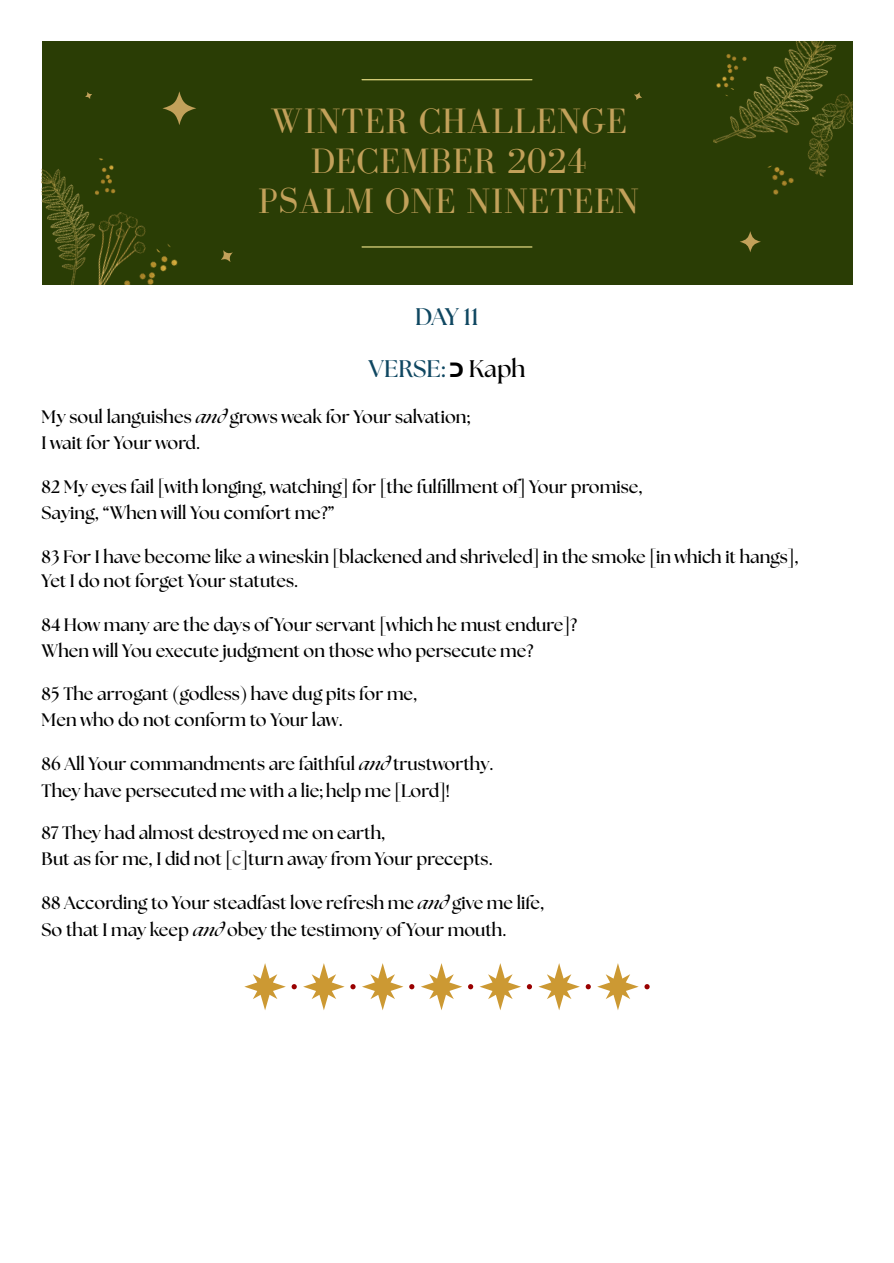
<style>
.page{position:relative;width:894px;height:1263px;background:#fff}
.page>*{position:absolute;margin:0;border:0;box-sizing:border-box;transform-origin:0 0}
.t1{font:36.3px/39.9px "Bodoni FLF";letter-spacing:.015em;color:#c2a15a;text-align:center}
.t2{font:700 24px "The Seasons";color:#0f4761}
.t3{font:700 18px/25.8px "The Seasons";color:#000}
.s1{font-family:"Noto Sans Hebrew";color:#000}
.s2{color:#000}
.s3{font-style:italic}
.s4{color:#4a4a4a}
</style>
<div class="page">
<div style="left:42px;top:42px;width:810px;height:243px;background:#2a3d05"></div>
<hr style="left:362px;top:246px;width:169px;height:2px;background:#e6dc83">
<hr style="left:362px;top:79px;width:169px;height:1px;background:#e6dc83">
<img style="left:713px;top:42px;width:124px;height:102px">
<img style="left:42px;top:169px;width:42px;height:99px">
<img style="left:794px;top:81px;width:58px;height:96px">
<img style="left:713px;top:47px;width:35px;height:43px">
<img style="left:713px;top:74px;width:20px;height:22px">
<img style="left:155px;top:244px;width:23px;height:28px">
<img style="left:767px;top:159px;width:32px;height:36px">
<img style="left:94px;top:158px;width:22px;height:37px">
<svg style="left:634px;top:92px;width:8px;height:8px"></svg>
<svg style="left:162px;top:91px;width:34px;height:34px"></svg>
<svg style="left:739px;top:231px;width:21px;height:21px"></svg>
<svg style="left:221px;top:250px;width:12px;height:12px"></svg>
<svg style="left:85px;top:92px;width:7px;height:7px"></svg>
<img style="left:66px;top:207px;width:89px;height:78px">
<svg style="left:244px;top:963px;width:405px;height:47px"></svg>
<p class="t1" style="left:270px;top:101px;width:358px">WINTER CHALLENGE<br>DECEMBER 2024</p>
<p class="t1" style="left:258px;top:181px;width:382px">PSALM ONE NINETEEN</p>
<h2 class="t2" style="left:415px;top:306px;width:65px">DAY 11</h2>
<h2 class="t2" style="left:368px;top:358px;width:158px">VERSE: <span class="s1">כ</span> <span class="s2">Kaph</span></h2>
<p class="t3" style="left:42px;top:405px;width:429px">My soul languishes <span class="s3">and</span> grows weak for Your salvation;<br>I wait for Your word.</p>
<p class="t3" style="left:42px;top:474px;width:602px">82 My eyes fail [with longing, watching] for [the fulfillment of] Your promise,<br>Saying, “When will You comfort me?”</p>
<p class="t3" style="left:42px;top:545px;width:758px;line-height:24.8px">83 For I have become like a wineskin [blackened and shriveled] in the smoke [in which it hangs],<br>Yet I do not forget Your statutes.</p>
<p class="t3" style="left:42px;top:613px;width:536px">84 How many are the days of Your servant [which he must endure]?<br>When will You execute judgment on those who persecute me?</p>
<p class="t3" style="left:42px;top:681px;width:377px">85 The arrogant (godless) have dug pits for me,<br>Men who do not conform to Your law.</p>
<p class="t3" style="left:42px;top:751px;width:453px;line-height:27px">86 All Your commandments are faithful <span class="s3">and</span> trustworthy.<br>They have persecuted me with a lie; help me [Lord]!</p>
<p class="t3" style="left:42px;top:821px;width:452px">87 They had almost destroyed me on earth,<br>But as for me, I did not [<span class="s4">c</span>]turn away from Your precepts.</p>
<p class="t3" style="left:42px;top:890px;width:504px;line-height:27px">88 According to Your steadfast love refresh me <span class="s3">and</span> give me life,<br>So that I may keep <span class="s3">and</span> obey the testimony of Your mouth.</p>
</div>
